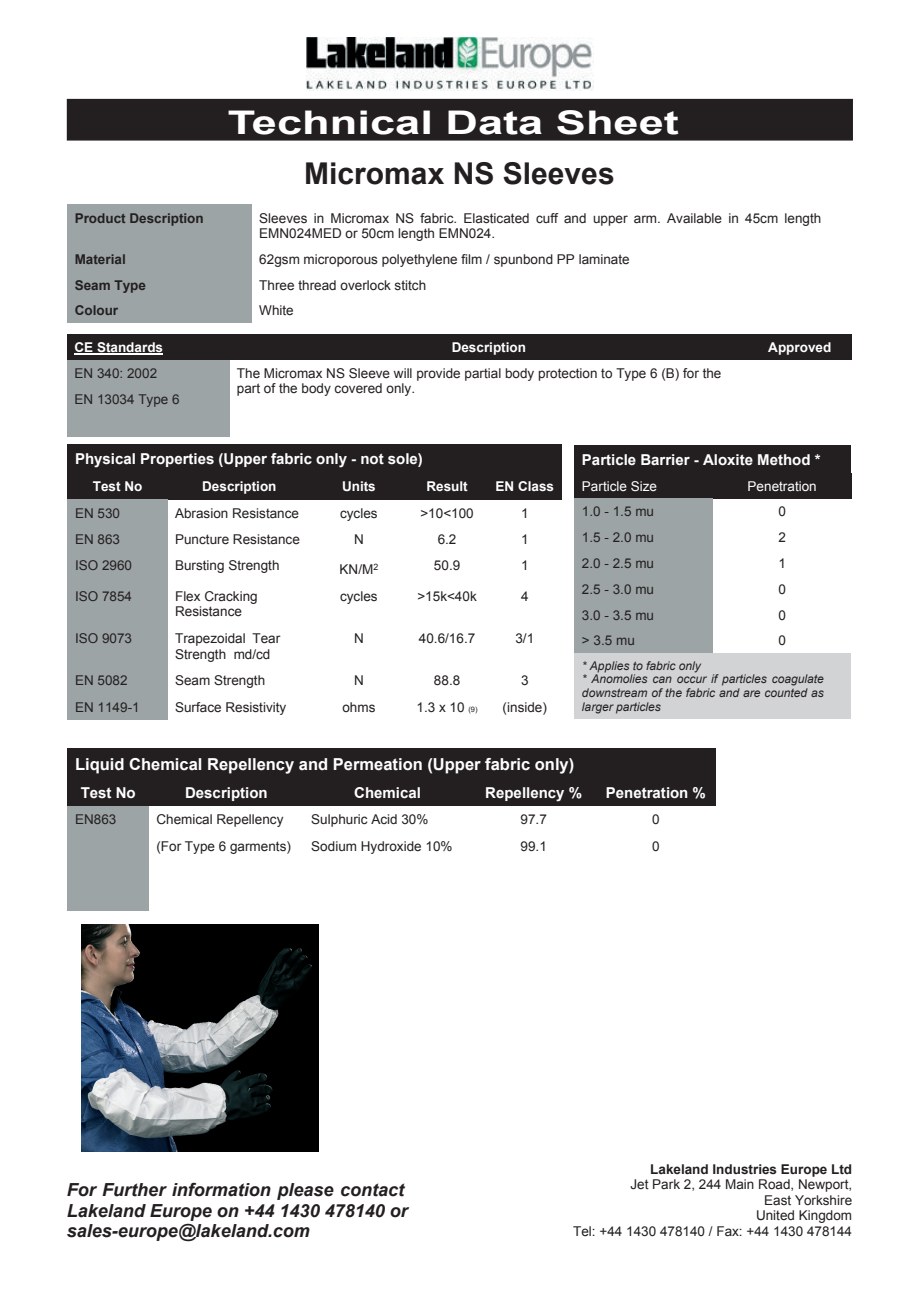
<style>
.page{position:relative;width:919px;height:1289px;background:#fff}
.page>*{position:absolute;margin:0;border:0;box-sizing:border-box;transform-origin:0 0}
.t1{font:700 32.55px "Arial";color:#fff;scale:1.39 1}
.t2{font:700 30px "Arial";color:#231f20}
.t3{font:italic 700 18px/20.7px "Arial";color:#231f20}
.t4{font:700 16.5px "Arial";color:#fff}
.t5{font:700 15px "Arial";color:#fff}
.t6{font:13.5px/15.5px "Arial";color:#231f20}
.t7{font:700 13.5px "Arial";color:#231f20}
.t8{font:700 13.5px "Arial";color:#fff}
.t9{font:13.5px "Arial";color:#fff}
.t10{font:italic 12px/13.8px "Arial";color:#231f20}
.s1{font-size:7.5px}
</style>
<div class="page">
<div style="left:67px;top:99px;width:785px;height:42px;background:#231f20;border:2px solid #231f20"></div>
<img style="left:306px;top:38px;width:287px;height:52px">
<div style="left:67px;top:204px;width:185px;height:42px;background:#9da4a6"></div>
<div style="left:67px;top:246px;width:185px;height:25px;background:#9da4a6"></div>
<div style="left:67px;top:271px;width:185px;height:26px;background:#9da4a6"></div>
<div style="left:67px;top:297px;width:185px;height:26px;background:#9da4a6"></div>
<div style="left:67px;top:334px;width:162px;height:26px;background:#231f20"></div>
<div style="left:229px;top:334px;width:519px;height:26px;background:#231f20"></div>
<div style="left:748px;top:334px;width:103px;height:26px;background:#231f20"></div>
<div style="left:67px;top:360px;width:162px;height:25px;background:#9da4a6"></div>
<div style="left:67px;top:385px;width:162px;height:26px;background:#9da4a6"></div>
<div style="left:67px;top:411px;width:162px;height:26px;background:#9da4a6"></div>
<hr style="left:74px;top:353px;width:89px;height:2px;background:#fff">
<div style="left:68px;top:445px;width:419px;height:28px;background:#231f20"></div>
<div style="left:487px;top:445px;width:75px;height:28px;background:#231f20"></div>
<div style="left:68px;top:473px;width:99px;height:26px;background:#231f20"></div>
<div style="left:167px;top:473px;width:144px;height:26px;background:#231f20"></div>
<div style="left:311px;top:473px;width:95px;height:26px;background:#231f20"></div>
<div style="left:406px;top:473px;width:81px;height:26px;background:#231f20"></div>
<div style="left:487px;top:473px;width:75px;height:26px;background:#231f20"></div>
<div style="left:68px;top:499px;width:99px;height:27px;background:#9da4a6"></div>
<div style="left:68px;top:526px;width:99px;height:26px;background:#9da4a6"></div>
<div style="left:68px;top:552px;width:99px;height:31px;background:#9da4a6"></div>
<div style="left:68px;top:583px;width:99px;height:42px;background:#9da4a6"></div>
<div style="left:68px;top:625px;width:99px;height:42px;background:#9da4a6"></div>
<div style="left:68px;top:667px;width:99px;height:26px;background:#9da4a6"></div>
<div style="left:68px;top:693px;width:99px;height:27px;background:#9da4a6"></div>
<div style="left:68px;top:748px;width:528px;height:30px;background:#231f20"></div>
<div style="left:596px;top:748px;width:119px;height:30px;background:#231f20"></div>
<div style="left:68px;top:778px;width:81px;height:27px;background:#231f20"></div>
<div style="left:149px;top:778px;width:155px;height:27px;background:#231f20"></div>
<div style="left:304px;top:778px;width:167px;height:27px;background:#231f20"></div>
<div style="left:471px;top:778px;width:125px;height:27px;background:#231f20"></div>
<div style="left:596px;top:778px;width:119px;height:27px;background:#231f20"></div>
<div style="left:68px;top:805px;width:81px;height:28px;background:#9da4a6"></div>
<div style="left:68px;top:833px;width:81px;height:26px;background:#9da4a6"></div>
<div style="left:68px;top:859px;width:81px;height:26px;background:#9da4a6"></div>
<div style="left:68px;top:885px;width:81px;height:25px;background:#9da4a6"></div>
<div style="left:574px;top:445px;width:277px;height:27px;background:#231f20"></div>
<div style="left:574px;top:472px;width:139px;height:26px;background:#231f20"></div>
<div style="left:713px;top:472px;width:138px;height:26px;background:#231f20"></div>
<div style="left:574px;top:498px;width:139px;height:26px;background:#9da4a6"></div>
<div style="left:574px;top:524px;width:139px;height:26px;background:#9da4a6"></div>
<div style="left:574px;top:550px;width:139px;height:26px;background:#9da4a6"></div>
<div style="left:574px;top:576px;width:139px;height:25px;background:#9da4a6"></div>
<div style="left:574px;top:601px;width:139px;height:26px;background:#9da4a6"></div>
<div style="left:574px;top:627px;width:139px;height:26px;background:#9da4a6"></div>
<div style="left:574px;top:653px;width:277px;height:65px;background:#d1d3d4"></div>
<img style="left:82px;top:924px;width:236px;height:227px">
<h1 class="t1" style="left:228px;top:110px;width:326px">Technical Data Sheet</h1>
<h2 class="t2" style="left:304px;top:162px;width:312px">Micromax NS Sleeves</h2>
<p class="t7" style="left:75px;top:213px;width:131px">Product Description</p>
<p class="t6" style="left:259px;top:211px;width:563px">Sleeves in Micromax NS fabric. Elasticated cuff and upper arm. Available in 45cm length<br>EMN024MED or 50cm length EMN024.</p>
<p class="t7" style="left:75px;top:254px;width:53px">Material</p>
<p class="t6" style="left:259px;top:252px;width:372px">62gsm microporous polyethylene film / spunbond PP laminate</p>
<p class="t7" style="left:75px;top:280px;width:73px">Seam Type</p>
<p class="t6" style="left:259px;top:278px;width:168px">Three thread overlock stitch</p>
<p class="t7" style="left:75px;top:305px;width:45px">Colour</p>
<p class="t6" style="left:259px;top:304px;width:36px">White</p>
<p class="t8" style="left:74px;top:342px;width:90px">CE Standards</p>
<p class="t8" style="left:451px;top:342px;width:76px">Description</p>
<p class="t8" style="left:768px;top:342px;width:65px">Approved</p>
<p class="t6" style="left:74px;top:366px;width:84px">EN 340: 2002</p>
<p class="t6" style="left:237px;top:366px;width:486px">The Micromax NS Sleeve will provide partial body protection to Type 6 (B) for the part of the body covered only.</p>
<p class="t6" style="left:74px;top:392px;width:107px">EN 13034 Type 6</p>
<p class="t5" style="left:75px;top:453px;width:349px">Physical Properties (Upper fabric only - not sole)</p>
<p class="t8" style="left:93px;top:481px;width:51px">Test No</p>
<p class="t8" style="left:202px;top:481px;width:76px">Description</p>
<p class="t8" style="left:342px;top:481px;width:35px">Units</p>
<p class="t8" style="left:426px;top:481px;width:43px">Result</p>
<p class="t8" style="left:495px;top:481px;width:60px">EN Class</p>
<p class="t6" style="left:75px;top:506px;width:47px">EN 530</p>
<p class="t6" style="left:175px;top:506px;width:125px">Abrasion Resistance</p>
<p class="t6" style="left:340px;top:506px;width:39px">cycles</p>
<p class="t6" style="left:420px;top:506px;width:55px">&gt;10&lt;100</p>
<p class="t6" style="left:521px;top:506px;width:9px">1</p>
<p class="t6" style="left:75px;top:532px;width:47px">EN 863</p>
<p class="t6" style="left:175px;top:532px;width:126px">Puncture Resistance</p>
<p class="t6" style="left:354px;top:532px;width:11px">N</p>
<p class="t6" style="left:437px;top:532px;width:20px">6.2</p>
<p class="t6" style="left:521px;top:532px;width:9px">1</p>
<p class="t6" style="left:75px;top:559px;width:59px">ISO 2960</p>
<p class="t6" style="left:175px;top:559px;width:106px">Bursting Strength</p>
<p class="t6" style="left:339px;top:563px;width:40px">KN/M<sup>2</sup></p>
<p class="t6" style="left:434px;top:559px;width:28px">50.9</p>
<p class="t6" style="left:521px;top:559px;width:9px">1</p>
<p class="t6" style="left:75px;top:589px;width:59px">ISO 7854</p>
<p class="t6" style="left:175px;top:589px;width:84px">Flex Cracking<br>Resistance</p>
<p class="t6" style="left:340px;top:589px;width:39px">cycles</p>
<p class="t6" style="left:417px;top:589px;width:61px">&gt;15k&lt;40k</p>
<p class="t6" style="left:521px;top:589px;width:9px">4</p>
<p class="t6" style="left:75px;top:632px;width:59px">ISO 9073</p>
<p class="t6" style="left:175px;top:632px;width:107px">Trapezoidal Tear<br>Strength md/cd</p>
<p class="t6" style="left:354px;top:632px;width:11px">N</p>
<p class="t6" style="left:419px;top:632px;width:58px">40.6/16.7</p>
<p class="t6" style="left:515px;top:632px;width:20px">3/1</p>
<p class="t6" style="left:75px;top:674px;width:54px">EN 5082</p>
<p class="t6" style="left:175px;top:674px;width:92px">Seam Strength</p>
<p class="t6" style="left:354px;top:674px;width:11px">N</p>
<p class="t6" style="left:434px;top:674px;width:28px">88.8</p>
<p class="t6" style="left:521px;top:674px;width:9px">3</p>
<p class="t6" style="left:75px;top:700px;width:66px">EN 1149-1</p>
<p class="t6" style="left:175px;top:700px;width:113px">Surface Resistivity</p>
<p class="t6" style="left:342px;top:700px;width:35px">ohms</p>
<p class="t6" style="left:416px;top:700px;width:63px">1.3 x 10 <span class="s1">(9)</span></p>
<p class="t6" style="left:502px;top:700px;width:46px">(inside)</p>
<p class="t5" style="left:582px;top:453px;width:240px">Particle Barrier - Aloxite Method *</p>
<p class="t9" style="left:582px;top:481px;width:77px">Particle Size</p>
<p class="t9" style="left:747px;top:481px;width:71px">Penetration</p>
<p class="t6" style="left:582px;top:505px;width:74px">1.0 - 1.5 mu</p>
<p class="t6" style="left:778px;top:505px;width:9px">0</p>
<p class="t6" style="left:582px;top:531px;width:74px">1.5 - 2.0 mu</p>
<p class="t6" style="left:778px;top:531px;width:9px">2</p>
<p class="t6" style="left:582px;top:557px;width:74px">2.0 - 2.5 mu</p>
<p class="t6" style="left:778px;top:557px;width:9px">1</p>
<p class="t6" style="left:582px;top:582px;width:74px">2.5 - 3.0 mu</p>
<p class="t6" style="left:778px;top:582px;width:9px">0</p>
<p class="t6" style="left:582px;top:608px;width:74px">3.0 - 3.5 mu</p>
<p class="t6" style="left:778px;top:608px;width:9px">0</p>
<p class="t6" style="left:582px;top:634px;width:54px">&gt; 3.5 mu</p>
<p class="t6" style="left:778px;top:634px;width:9px">0</p>
<p class="t10" style="left:582px;top:659px;width:243px">* Applies to fabric only<br>* Anomolies can occur if particles coagulate downstream of the fabric and are counted as larger particles</p>
<p class="t4" style="left:75px;top:757px;width:500px">Liquid Chemical Repellency and Permeation (Upper fabric only)</p>
<p class="t5" style="left:81px;top:786px;width:57px">Test No</p>
<p class="t5" style="left:185px;top:786px;width:84px">Description</p>
<p class="t5" style="left:354px;top:786px;width:68px">Chemical</p>
<p class="t5" style="left:485px;top:786px;width:98px">Repellency %</p>
<p class="t5" style="left:606px;top:786px;width:102px">Penetration %</p>
<p class="t6" style="left:75px;top:812px;width:43px">EN863</p>
<p class="t6" style="left:156px;top:812px;width:128px">Chemical Repellency</p>
<p class="t6" style="left:311px;top:812px;width:119px">Sulphuric Acid 30%</p>
<p class="t6" style="left:520px;top:812px;width:28px">97.7</p>
<p class="t6" style="left:652px;top:812px;width:9px">0</p>
<p class="t6" style="left:156px;top:840px;width:136px">(For Type 6 garments)</p>
<p class="t6" style="left:311px;top:840px;width:143px">Sodium Hydroxide 10%</p>
<p class="t6" style="left:520px;top:840px;width:28px">99.1</p>
<p class="t6" style="left:652px;top:840px;width:9px">0</p>
<h3 class="t3" style="left:67px;top:1180px;width:342px">For Further information please contact<br>Lakeland Europe on +44 1430 478140 or sales-europe@lakeland.com</h3>
<p class="t7" style="left:650px;top:1163px;width:203px">Lakeland Industries Europe Ltd</p>
<p class="t6" style="left:573px;top:1178px;width:280px;text-align:right">Jet Park 2, 244 Main Road, Newport,<br>East Yorkshire<br>United Kingdom<br>Tel: +44 1430 478140 / Fax: +44 1430 478144</p>
</div>
